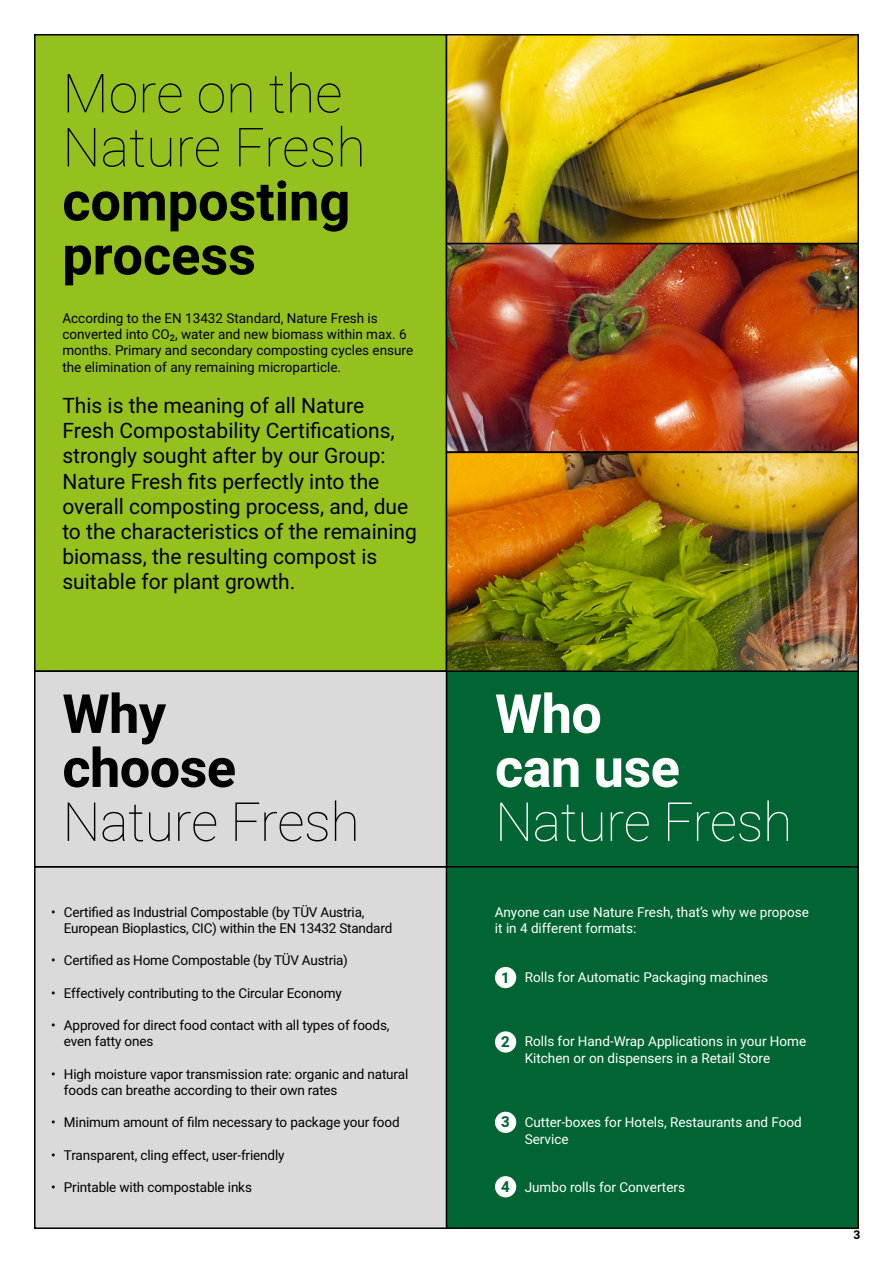
<style>
.page{position:relative;width:893px;height:1263px;background:#fff}
.page>*{position:absolute;margin:0;border:0;box-sizing:border-box;transform-origin:0 0}
.t1{font:100 54px/54px "Heebo";color:#000}
.t2{font:700 54px/54px "Heebo";color:#000}
.t3{font:100 54px "Heebo";letter-spacing:-.01em;color:#fff}
.t4{font:700 54px/54px "Heebo";letter-spacing:-.01em;color:#fff}
.t5{font:21px/25.2px "Heebo";color:#000}
.t6{font:700 15px "Heebo";color:#006533}
.t7{font:13.5px/16.2px "Heebo";letter-spacing:-.01em;color:#000}
.t8{font:13.5px/16.2px "Heebo";color:#fff}
.t9{font:700 12px "Heebo";color:#000}
</style>
<div class="page">
<div style="left:34px;top:867px;width:412px;height:362px;background:#dadada"></div>
<div style="left:34px;top:34px;width:413px;height:638px;background:#95c11f;border:2px solid #000"></div>
<div style="left:446px;top:670px;width:413px;height:197px;background:#006533;border:2px solid #000"></div>
<div style="left:446px;top:866px;width:413px;height:363px;background:#006533;border:2px solid #000"></div>
<div style="left:34px;top:670px;width:413px;height:197px;background:#dadada;border:2px solid #000"></div>
<img style="left:449px;top:37px;width:407px;height:413px">
<div style="left:446px;top:243px;width:413px;height:210px;border:2px solid #000"></div>
<div style="left:446px;top:34px;width:413px;height:210px;border:2px solid #000"></div>
<div style="left:495px;top:967px;width:21px;height:21px;background:#fff;border-radius:50%"></div>
<div style="left:495px;top:1031px;width:21px;height:21px;background:#fff;border-radius:50%"></div>
<div style="left:495px;top:1112px;width:21px;height:21px;background:#fff;border-radius:50%"></div>
<div style="left:495px;top:1176px;width:21px;height:21px;background:#fff;border-radius:50%"></div>
<img style="left:449px;top:455px;width:407px;height:214px">
<div style="left:446px;top:452px;width:413px;height:220px;border:2px solid #000"></div>
<h1 class="t1" style="left:62px;top:65px;width:305px">More on the<br>Nature Fresh</h1>
<h1 class="t2" style="left:62px;top:176px;width:289px">composting process</h1>
<p class="t7" style="left:62px;top:310px;width:352px">According to the EN 13432 Standard, Nature Fresh is converted into CO<sub>2</sub>, water and new biomass within max. 6 months. Primary and secondary composting cycles ensure the elimination of any remaining microparticle.</p>
<p class="t5" style="left:62px;top:393px;width:356px">This is the meaning of all Nature Fresh Compostability Certifications, strongly sought after by our Group:<br>Nature Fresh fits perfectly into the overall composting process, and, due to the characteristics of the remaining biomass, the resulting compost is suitable for plant growth.</p>
<h1 class="t2" style="left:62px;top:688px;width:175px">Why choose</h1>
<h1 class="t1" style="left:62px;top:793px;width:299px">Nature Fresh</h1>
<p class="t7" style="left:64px;top:904px;width:330px;text-indent:-13px">• Certified as Industrial Compostable (by TÜV Austria,<br>European Bioplastics, CIC) within the EN 13432 Standard</p>
<p class="t7" style="left:51px;top:952px;width:298px">• Certified as Home Compostable (by TÜV Austria)</p>
<p class="t7" style="left:51px;top:985px;width:292px">• Effectively contributing to the Circular Economy</p>
<p class="t7" style="left:64px;top:1017px;width:327px;text-indent:-13px">• Approved for direct food contact with all types of foods, even fatty ones</p>
<p class="t7" style="left:64px;top:1066px;width:346px;text-indent:-13px">• High moisture vapor transmission rate: organic and natural foods can breathe according to their own rates</p>
<p class="t7" style="left:51px;top:1114px;width:350px">• Minimum amount of film necessary to package your food</p>
<p class="t7" style="left:51px;top:1147px;width:235px">• Transparent, cling effect, user-friendly</p>
<p class="t7" style="left:51px;top:1179px;width:202px">• Printable with compostable inks</p>
<h1 class="t4" style="left:495px;top:688px;width:186px">Who can use</h1>
<h1 class="t3" style="left:495px;top:784px;width:299px">Nature Fresh</h1>
<p class="t8" style="left:495px;top:904px;width:315px">Anyone can use Nature Fresh, that’s why we propose it in 4 different formats:</p>
<p class="t8" style="left:525px;top:969px;width:245px">Rolls for Automatic Packaging machines</p>
<p class="t6" style="left:501px;top:967px;width:10px">1</p>
<p class="t6" style="left:501px;top:1031px;width:10px">2</p>
<p class="t8" style="left:525px;top:1033px;width:283px">Rolls for Hand-Wrap Applications in your Home<br>Kitchen or on dispensers in a Retail Store</p>
<p class="t6" style="left:501px;top:1112px;width:10px">3</p>
<p class="t6" style="left:501px;top:1176px;width:10px">4</p>
<p class="t8" style="left:525px;top:1114px;width:279px">Cutter-boxes for Hotels, Restaurants and Food<br>Service</p>
<p class="t8" style="left:525px;top:1179px;width:162px">Jumbo rolls for Converters</p>
<p class="t9" style="left:854px;top:1227px;width:8px">3</p>
</div>
